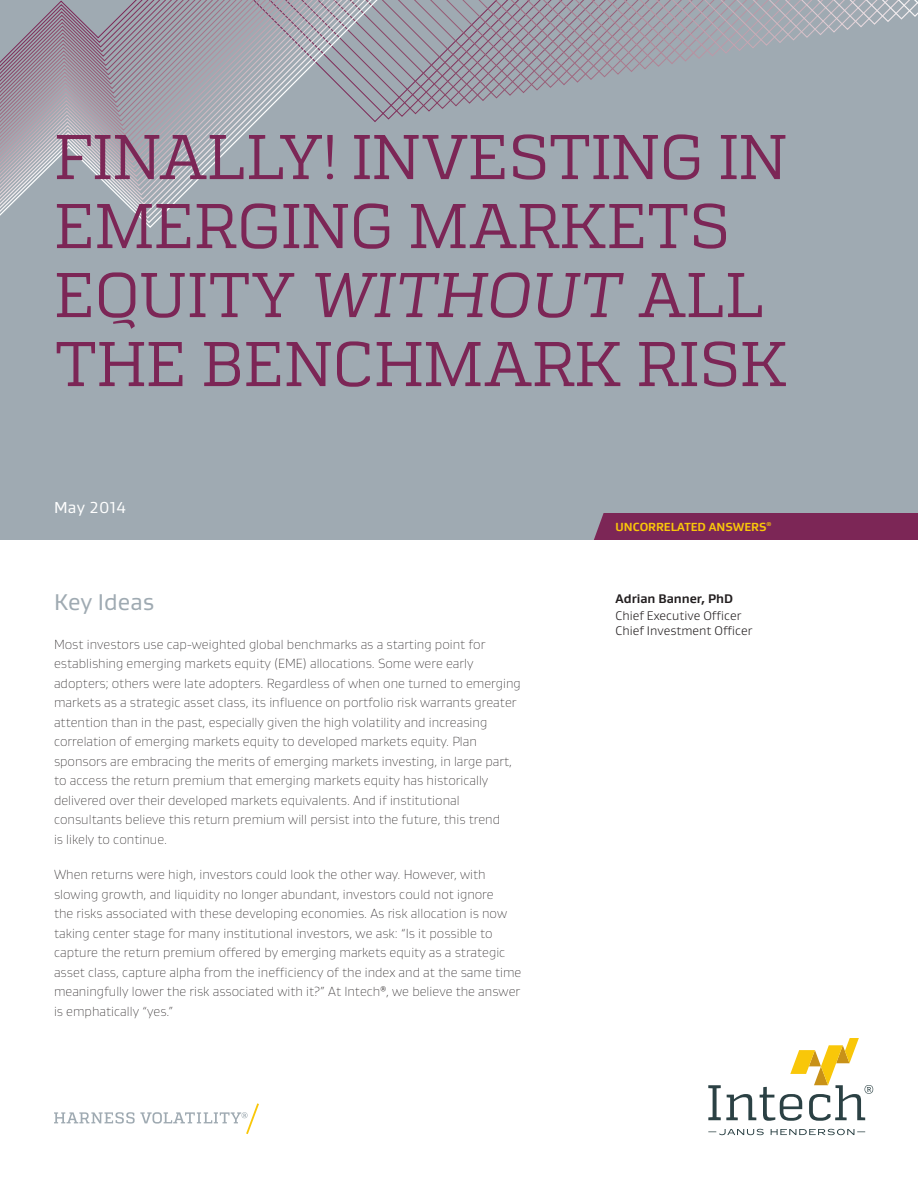
<style>
.page{position:relative;width:918px;height:1188px;background:#fff}
.page>*{position:absolute;margin:0;border:0;box-sizing:border-box;transform-origin:0 0}
.t1{font:63px/69px "Quadon";letter-spacing:-.01em;color:#7c2656}
.Executive_Summary{font:23.25px "Gustan";color:#9faab2}
.Date{font:16.2px "Gustan";letter-spacing:.025em;color:#fff}
.Paragraph_Style_1{font:100 13.5px/19.5px "Gustan";color:#231f20}
.Author_-_Title{font:300 12.75px "Gustan";color:#231f20}
.Author_-_Name{font:700 12.75px "Gustan";color:#231f20}
.t2{font:700 12px "Gustan";color:#f9c709}
.s1{font-style:italic}
.s2{font-family:"Quadon";font-weight:400}
</style>
<div class="page">
<div style="left:0;top:0;width:918px;height:540px;background:#9faab2"></div>
<div style="left:594px;top:513px;width:324px;height:27px;background:#7c2656"></div>
<svg style="left:0;top:0;width:918px;height:228px"></svg>
<svg style="left:54px;top:1103px;width:205px;height:31px"></svg>
<svg style="left:708px;top:1038px;width:165px;height:97px"></svg>
<p class="t1" style="left:54px;top:122px;width:735px">FINALLY! INVESTING IN<br>EMERGING MARKETS<br>EQUITY <span class="s1">WITHOUT</span> ALL<br>THE BENCHMARK RISK</p>
<p class="Date" style="left:54px;top:497px;width:73px">May 2014</p>
<p class="Executive_Summary" style="left:54px;top:587px;width:102px">Key Ideas</p>
<p class="Paragraph_Style_1" style="left:54px;top:634px;width:468px">Most investors use cap-weighted global benchmarks as a starting point for establishing emerging markets equity (EME) allocations. Some were early adopters; others were late adopters. Regardless of when one turned to emerging markets as a strategic asset class, its influence on portfolio risk warrants greater attention than in the past, especially given the high volatility and increasing correlation of emerging markets equity to developed markets equity. Plan sponsors are embracing the merits of emerging markets investing, in large part, to access the return premium that emerging markets equity has historically delivered over their developed markets equivalents. And if institutional consultants believe this return premium will persist into the future, this trend<br>is likely to continue.</p>
<p class="Paragraph_Style_1" style="left:54px;top:865px;width:469px">When returns were high, investors could look the other way. However, with slowing growth, and liquidity no longer abundant, investors could not ignore<br>the risks associated with these developing economies. As risk allocation is now taking center stage for many institutional investors, we ask: “Is it possible to capture the return premium offered by emerging markets equity as a strategic asset class, capture alpha from the inefficiency of the index and at the same time meaningfully lower the risk associated with it?” At Intech<span class="s2">®</span>, we believe the answer is emphatically “yes.”</p>
<p class="t2" style="left:616px;top:519px;width:157px">UNCORRELATED ANSWERS<sup>®</sup></p>
<p class="Author_-_Name" style="left:616px;top:590px;width:119px">Adrian Banner, PhD</p>
<p class="Author_-_Title" style="left:616px;top:607px;width:127px">Chief Executive Officer</p>
<p class="Author_-_Title" style="left:616px;top:622px;width:138px">Chief Investment Officer</p>
</div>
